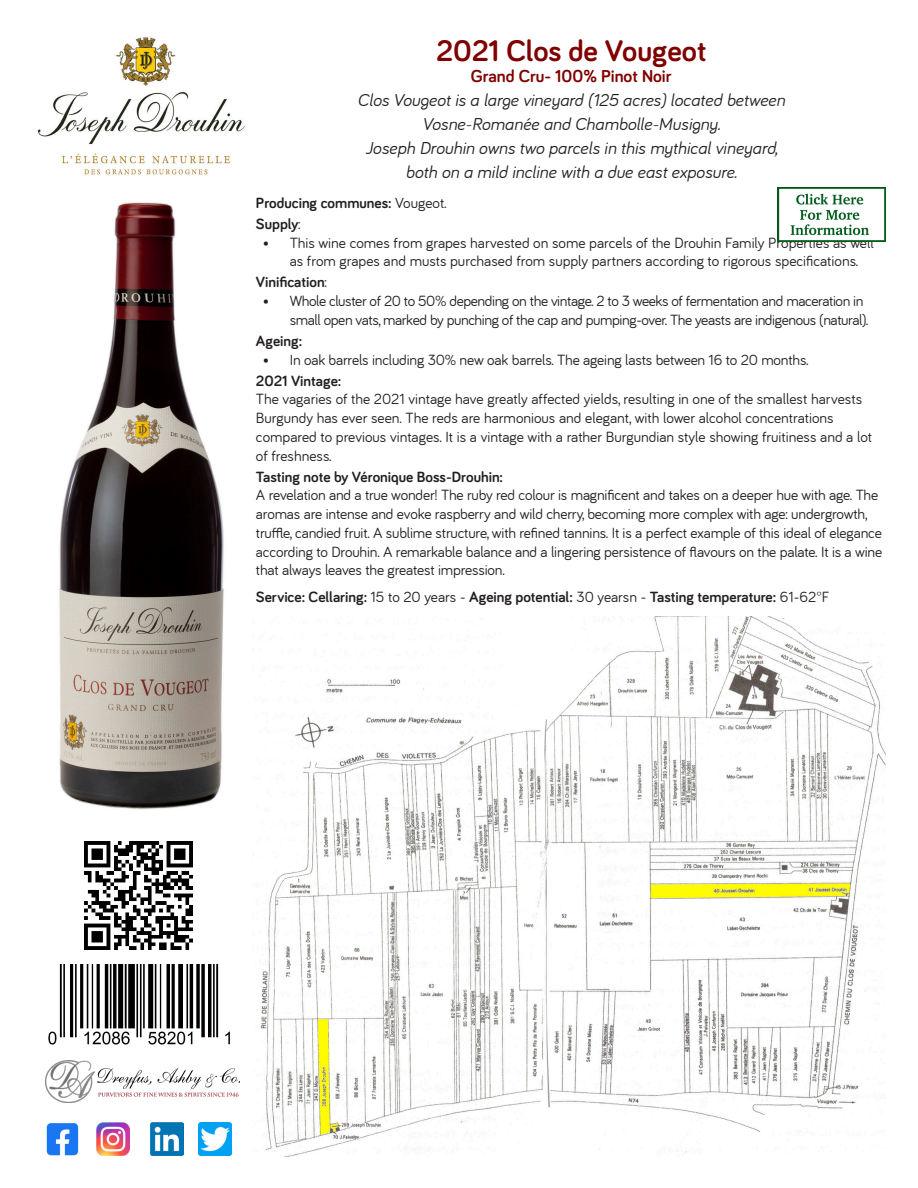
<style>
.page{position:relative;width:918px;height:1188px;background:#fff}
.page>*{position:absolute;margin:0;border:0;box-sizing:border-box;transform-origin:0 0}
.t1{font:700 30.6px "Bariol";color:#800000}
.t2{font:italic 17.85px "Bariol";color:#231f20}
.t3{font:700 17.85px "Bariol";color:#800000}
.t4{font:15.3px/18.8px "Bariol";letter-spacing:-.01em;color:#231f20}
.t5{font:700 15.3px "Bariol";color:#231f20}
.s1{font-weight:400}
</style>
<div class="page">
<img style="left:48px;top:965px;width:183px;height:80px">
<img style="left:38px;top:37px;width:207px;height:138px">
<img style="left:85px;top:841px;width:108px;height:108px">
<img style="left:59px;top:202px;width:165px;height:608px">
<img style="left:260px;top:616px;width:626px;height:540px">
<img style="left:46px;top:1060px;width:194px;height:42px">
<img style="left:46px;top:1123px;width:33px;height:32px">
<img style="left:97px;top:1123px;width:32px;height:32px">
<img style="left:151px;top:1123px;width:32px;height:32px">
<img style="left:199px;top:1123px;width:32px;height:32px">
<img style="left:778px;top:188px;width:108px;height:54px">
<p class="t1" style="left:436px;top:30px;width:272px">2021 Clos de Vougeot</p>
<p class="t3" style="left:471px;top:64px;width:202px">Grand Cru- 100% Pinot Noir</p>
<p class="t2" style="left:358px;top:90px;width:429px">Clos Vougeot is a large vineyard (125 acres) located between</p>
<p class="t2" style="left:422px;top:114px;width:300px">Vosne-Romanée and Chambolle-Musigny.</p>
<p class="t2" style="left:365px;top:138px;width:414px">Joseph Drouhin owns two parcels in this mythical vineyard,</p>
<p class="t2" style="left:406px;top:162px;width:333px">both on a mild incline with a due east exposure.</p>
<p class="t5" style="left:256px;top:192px;width:192px">Producing communes: <span class="s1">Vougeot.</span></p>
<p class="t5" style="left:256px;top:213px;width:46px">Supply<span class="s1">:</span></p>
<p class="t4" style="left:290px;top:233px;width:586px;text-indent:-27px">• This wine comes from grapes harvested on some parcels of the Drouhin Family Properties as well as from grapes and musts purchased from supply partners according to rigorous specifications.</p>
<p class="t5" style="left:256px;top:272px;width:73px">Vinification<span class="s1">:</span></p>
<p class="t4" style="left:290px;top:292px;width:580px;text-indent:-27px">• Whole cluster of 20 to 50% depending on the vintage. 2 to 3 weeks of fermentation and maceration in small open vats, marked by punching of the cap and pumping-over. The yeasts are indigenous (natural).</p>
<p class="t5" style="left:256px;top:330px;width:48px">Ageing:</p>
<p class="t4" style="left:263px;top:350px;width:547px">• In oak barrels including 30% new oak barrels. The ageing lasts between 16 to 20 months.</p>
<p class="t5" style="left:256px;top:370px;width:87px">2021 Vintage:</p>
<p class="t4" style="left:256px;top:390px;width:618px">The vagaries of the 2021 vintage have greatly affected yields, resulting in one of the smallest harvests Burgundy has ever seen. The reds are harmonious and elegant, with lower alcohol concentrations compared to previous vintages. It is a vintage with a rather Burgundian style showing fruitiness and a lot of freshness.</p>
<p class="t5" style="left:256px;top:466px;width:249px">Tasting note by Véronique Boss-Drouhin:</p>
<p class="t4" style="left:256px;top:486px;width:628px">A revelation and a true wonder! The ruby red colour is magnificent and takes on a deeper hue with age. The aromas are intense and evoke raspberry and wild cherry, becoming more complex with age: undergrowth, truffle, candied fruit. A sublime structure, with refined tannins. It is a perfect example of this ideal of elegance according to Drouhin. A remarkable balance and a lingering persistence of flavours on the palate. It is a wine that always leaves the greatest impression.</p>
<p class="t5" style="left:256px;top:587px;width:575px">Service: Cellaring: <span class="s1">15 to 20 years -</span> Ageing potential: <span class="s1">30 yearsn -</span> Tasting temperature: <span class="s1">61-62°F</span></p>
</div>
